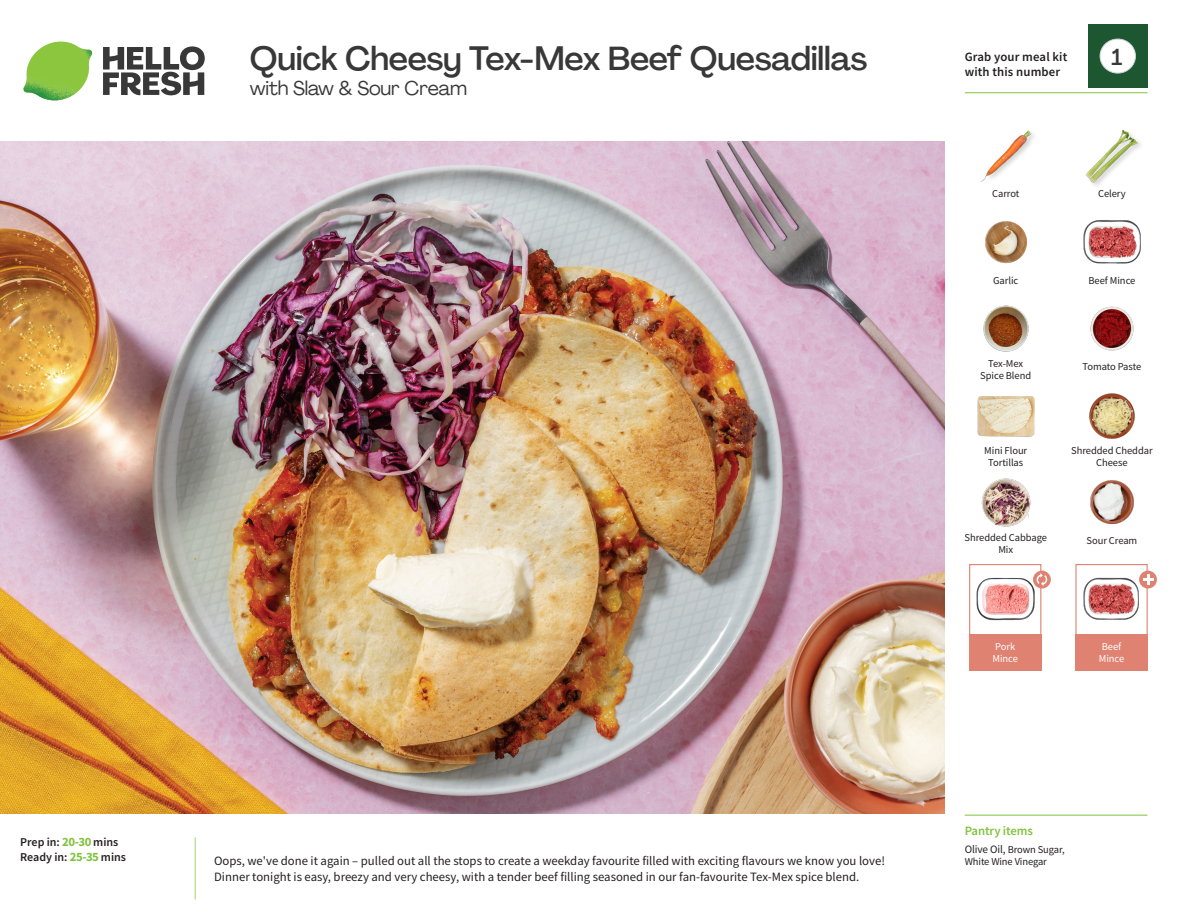
<style>
.page{position:relative;width:1188px;height:918px;background:#fff}
.page>*{position:absolute;margin:0;border:0;box-sizing:border-box;transform-origin:0 0}
._15_Titel_UK{font:500 33px "Agrandir";letter-spacing:-.01em;color:#383839}
._002_Label_Nr{font:500 22.8px "Agrandir";color:#383839;scale:.94 1}
._15_Titel_UK-2{font:19.5px "Agrandir";letter-spacing:-.01em;color:#383839}
.Step_6_Text_AU{font:12.75px/16.5px "Source Sans Pro";color:#231f20}
.t1{font:600 12.75px/15px "Source Sans Pro";letter-spacing:.01em;color:#231f20}
._04_Headers_Front{font:600 12.75px "Source Sans Pro";letter-spacing:-.01em;color:#81c340}
._04_Intro{font:600 12px "Source Sans Pro";color:#231f20}
._18_FRONT_ingredients{font:10.5px/12px "Source Sans Pro";letter-spacing:-.005em;color:#231f20;text-align:center}
._05_Pantry{font:10.5px/12px "Source Sans Pro";letter-spacing:-.01em;color:#231f20}
._18_FRONT_ingredients-2{font:10.5px/12px "Source Sans Pro";letter-spacing:-.005em;color:#fff}
.s1{font-weight:700;font-size:12.75px;color:#81c340}
.s2{font-size:11.25px}
</style>
<div class="page">
<svg style="left:103px;top:46px;width:102px;height:49px"></svg>
<img style="left:23px;top:42px;width:69px;height:59px">
<img style="left:0;top:142px;width:945px;height:672px">
<div style="left:1075px;top:564px;width:73px;height:72px;border:1px solid #df8272"></div>
<div style="left:1075px;top:634px;width:73px;height:37px;background:#df8272"></div>
<div style="left:969px;top:634px;width:72px;height:37px;background:#df8272"></div>
<img style="left:1083px;top:577px;width:56px;height:43px">
<div style="left:969px;top:564px;width:72px;height:72px;border:1px solid #df8272"></div>
<img style="left:977px;top:576px;width:57px;height:45px">
<div style="left:1033px;top:571px;width:18px;height:17px;background:#df8272;border-radius:50%"></div>
<svg style="left:1037px;top:573px;width:10px;height:13px"></svg>
<img style="left:1090px;top:306px;width:44px;height:45px">
<img style="left:1089px;top:393px;width:46px;height:46px">
<img style="left:977px;top:396px;width:57px;height:41px">
<img style="left:981px;top:478px;width:50px;height:49px">
<img style="left:983px;top:305px;width:46px;height:47px">
<img style="left:985px;top:221px;width:42px;height:43px">
<img style="left:1083px;top:220px;width:58px;height:44px">
<img style="left:980px;top:130px;width:54px;height:52px">
<img style="left:1085px;top:129px;width:56px;height:56px">
<img style="left:1090px;top:480px;width:44px;height:44px">
<div style="left:1139px;top:571px;width:18px;height:17px;background:#df8272;border-radius:50%"></div>
<svg style="left:1143px;top:574px;width:10px;height:11px"></svg>
<hr style="left:965px;top:815px;width:183px;height:1px;background:#81c340">
<hr style="left:965px;top:92px;width:183px;height:1px;background:#81c340">
<div style="left:1088px;top:24px;width:60px;height:64px;background:#1d5732"></div>
<div style="left:1100px;top:39px;width:35px;height:34px;background:#fff;border-radius:50%"></div>
<div style="left:1100px;top:39px;width:36px;height:34px;border:1px solid #d1d2d4;border-radius:50%"></div>
<p class="_04_Intro" style="left:20px;top:834px;width:100px">Prep in: <span class="s1">20-30</span> mins</p>
<p class="_04_Intro" style="left:20px;top:849px;width:107px">Ready in: <span class="s1">25-35</span> mins</p>
<p class="_15_Titel_UK" style="left:250px;top:38px;width:619px">Quick Cheesy Tex-Mex Beef Quesadillas</p>
<p class="_15_Titel_UK-2" style="left:250px;top:76px;width:219px">with Slaw &amp; Sour Cream</p>
<p class="Step_6_Text_AU" style="left:214px;top:852px;width:672px">Oops, we've done it again – pulled out all the stops to create a weekday favourite filled with exciting flavours we know you love!<br>Dinner tonight is easy, breezy and very cheesy, with a tender beef filling seasoned in our fan-favourite Tex-Mex spice blend.</p>
<p class="t1" style="left:965px;top:49px;width:104px">Grab your meal kit with this number</p>
<p class="_002_Label_Nr" style="left:1111px;top:43px;width:13px">1</p>
<p class="_18_FRONT_ingredients" style="left:992px;top:188px;width:29px">Carrot</p>
<p class="_18_FRONT_ingredients" style="left:1098px;top:188px;width:29px">Celery</p>
<p class="_18_FRONT_ingredients" style="left:993px;top:274px;width:27px">Garlic</p>
<p class="_18_FRONT_ingredients" style="left:1088px;top:274px;width:48px">Beef Mince</p>
<p class="_18_FRONT_ingredients" style="left:980px;top:357px;width:52px">Tex-Mex<br>Spice Blend</p>
<p class="_18_FRONT_ingredients" style="left:1083px;top:360px;width:60px">Tomato Paste</p>
<p class="_18_FRONT_ingredients" style="left:984px;top:445px;width:45px">Mini Flour<br>Tortillas</p>
<p class="_18_FRONT_ingredients" style="left:1071px;top:445px;width:83px">Shredded Cheddar<br>Cheese</p>
<p class="_18_FRONT_ingredients" style="left:965px;top:532px;width:84px">Shredded Cabbage</p>
<p class="_18_FRONT_ingredients" style="left:1087px;top:534px;width:52px">Sour Cream</p>
<p class="_18_FRONT_ingredients" style="left:998px;top:544px;width:16px">Mix</p>
<p class="_18_FRONT_ingredients-2" style="left:992px;top:640px;width:27px">Pork<br>Mince</p>
<p class="_18_FRONT_ingredients-2" style="left:1099px;top:640px;width:27px">Beef<br>Mince</p>
<p class="_04_Headers_Front" style="left:965px;top:822px;width:70px">Pantry items</p>
<p class="_05_Pantry" style="left:965px;top:844px;width:101px"><span class="s2">Olive Oil,</span> Brown Sugar,<br>White Wine Vinegar</p>
</div>
